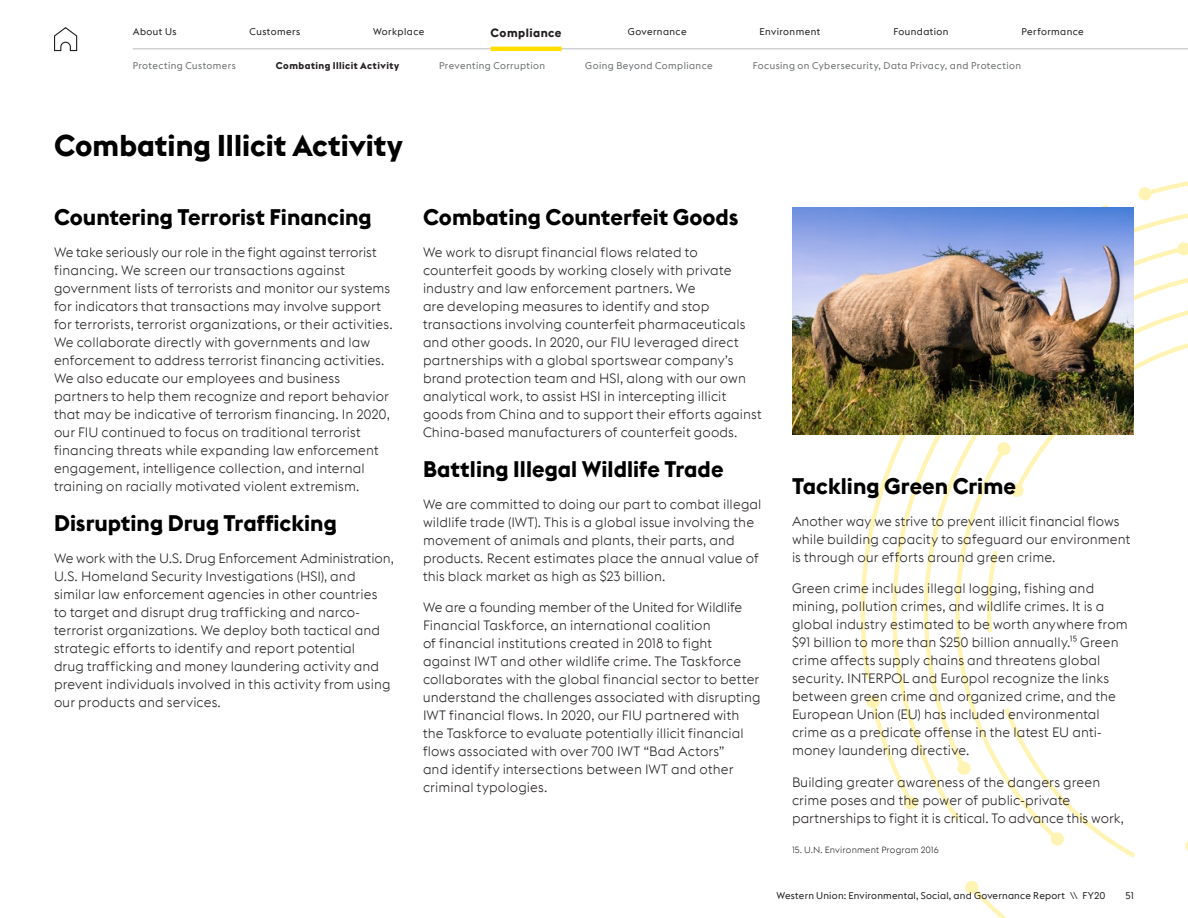
<style>
.page{position:relative;width:1188px;height:918px;background:#fff}
.page>*{position:absolute;margin:0;border:0;box-sizing:border-box;transform-origin:0 0}
.t1{font:30px "Euclid WU Bold";color:#000}
.t2{font:22.5px "Euclid WU Bold";color:#000}
.t3{font:13.5px/18px "Euclid WU Light";letter-spacing:.005em;color:#231f20}
.t4{font:12px "Euclid WU Bold";letter-spacing:.04em;color:#231f20}
.t5{font:9.75px "Euclid WU";letter-spacing:.03em;color:#231f20}
.t6{font:9.75px "Euclid WU";letter-spacing:.04em;color:#6d6f71}
.t7{font:9.75px "Euclid WU Bold";letter-spacing:.045em;color:#231f20}
.t8{font:9px "Euclid WU Light";letter-spacing:.02em;color:#231f20}
</style>
<div class="page">
<svg style="left:1185px;top:841px;width:3px;height:10px"></svg>
<svg style="left:1001px;top:774px;width:134px;height:84px"></svg>
<svg style="left:1001px;top:708px;width:43px;height:66px"></svg>
<svg style="left:899px;top:435px;width:102px;height:386px"></svg>
<svg style="left:866px;top:694px;width:53px;height:116px"></svg>
<svg style="left:860px;top:435px;width:70px;height:248px"></svg>
<svg style="left:965px;top:880px;width:42px;height:38px"></svg>
<svg style="left:958px;top:181px;width:230px;height:317px"></svg>
<img style="left:792px;top:207px;width:342px;height:228px">
<svg style="left:54px;top:27px;width:24px;height:25px"></svg>
<hr style="left:133px;top:48px;width:1055px;height:1px;background:#bcbec0">
<hr style="left:491px;top:47px;width:71px;height:4px;background:#ffde00">
<p class="t5" style="left:133px;top:26px;width:45px">About Us</p>
<p class="t5" style="left:250px;top:26px;width:52px">Customers</p>
<p class="t5" style="left:373px;top:26px;width:53px">Workplace</p>
<p class="t5" style="left:628px;top:26px;width:60px">Governance</p>
<p class="t5" style="left:760px;top:26px;width:62px">Environment</p>
<p class="t5" style="left:893px;top:26px;width:57px">Foundation</p>
<p class="t5" style="left:1022px;top:26px;width:64px">Performance</p>
<p class="t4" style="left:491px;top:25px;width:73px">Compliance</p>
<p class="t6" style="left:133px;top:59px;width:105px">Protecting Customers</p>
<p class="t7" style="left:276px;top:59px;width:125px">Combating Illicit Activity</p>
<p class="t6" style="left:439px;top:59px;width:108px">Preventing Corruption</p>
<p class="t6" style="left:585px;top:59px;width:129px">Going Beyond Compliance</p>
<p class="t6" style="left:753px;top:59px;width:270px">Focusing on Cybersecurity, Data Privacy, and Protection</p>
<h1 class="t1" style="left:54px;top:126px;width:350px">Combating Illicit Activity</h1>
<h2 class="t2" style="left:54px;top:203px;width:319px">Countering Terrorist Financing</h2>
<p class="t3" style="left:54px;top:243px;width:340px">We take seriously our role in the fight against terrorist financing. We screen our transactions against government lists of terrorists and monitor our systems for indicators that transactions may involve support for terrorists, terrorist organizations, or their activities.<br>We collaborate directly with governments and law enforcement to address terrorist financing activities.<br>We also educate our employees and business partners to help them recognize and report behavior that may be indicative of terrorism financing. In 2020, our FIU continued to focus on traditional terrorist financing threats while expanding law enforcement engagement, intelligence collection, and internal training on racially motivated violent extremism.</p>
<h2 class="t2" style="left:54px;top:509px;width:284px">Disrupting Drug Trafficking</h2>
<p class="t3" style="left:54px;top:549px;width:341px">We work with the U.S. Drug Enforcement Administration, U.S. Homeland Security Investigations (HSI), and similar law enforcement agencies in other countries<br>to target and disrupt drug trafficking and narco&shy;terrorist organizations. We deploy both tactical and strategic efforts to identify and report potential<br>drug trafficking and money laundering activity and prevent individuals involved in this activity from using our products and services.</p>
<h2 class="t2" style="left:423px;top:203px;width:317px">Combating Counterfeit Goods</h2>
<p class="t3" style="left:423px;top:243px;width:341px">We work to disrupt financial flows related to counterfeit goods by working closely with private industry and law enforcement partners. We<br>are developing measures to identify and stop transactions involving counterfeit pharmaceuticals and other goods. In 2020, our FIU leveraged direct partnerships with a global sportswear company’s brand protection team and HSI, along with our own analytical work, to assist HSI in intercepting illicit goods from China and to support their efforts against China-based manufacturers of counterfeit goods.</p>
<h2 class="t2" style="left:423px;top:455px;width:302px">Battling Illegal Wildlife Trade</h2>
<p class="t3" style="left:423px;top:495px;width:340px">We are committed to doing our part to combat illegal wildlife trade (IWT). This is a global issue involving the movement of animals and plants, their parts, and products. Recent estimates place the annual value of this black market as high as $23 billion.</p>
<p class="t3" style="left:423px;top:598px;width:339px">We are a founding member of the United for Wildlife Financial Taskforce, an international coalition<br>of financial institutions created in 2018 to fight against IWT and other wildlife crime. The Taskforce collaborates with the global financial sector to better understand the challenges associated with disrupting IWT financial flows. In 2020, our FIU partnered with the Taskforce to evaluate potentially illicit financial flows associated with over 700 IWT “Bad Actors”<br>and identify intersections between IWT and other criminal typologies.</p>
<h2 class="t2" style="left:792px;top:472px;width:225px">Tackling Green Crime</h2>
<p class="t3" style="left:792px;top:512px;width:340px">Another way we strive to prevent illicit financial flows while building capacity to safeguard our environment is through our efforts around green crime.</p>
<p class="t3" style="left:792px;top:579px;width:337px">Green crime includes illegal logging, fishing and mining, pollution crimes, and wildlife crimes. It is a global industry estimated to be worth anywhere from $91 billion to more than $250 billion annually.15 Green crime affects supply chains and threatens global security. INTERPOL and Europol recognize the links between green crime and organized crime, and the European Union (EU) has included environmental crime as a predicate offense in the latest EU anti&shy;money laundering directive.</p>
<p class="t3" style="left:792px;top:773px;width:333px">Building greater awareness of the dangers green crime poses and the power of public-private partnerships to fight it is critical. To advance this work,</p>
<p class="t8" style="left:792px;top:845px;width:148px">15. U.N. Environment Program 2016</p>
<p class="t5" style="left:776px;top:890px;width:331px">Western Union: Environmental, Social, and Governance Report \\ FY20</p>
<p class="t5" style="left:1125px;top:890px;width:10px">51</p>
</div>
